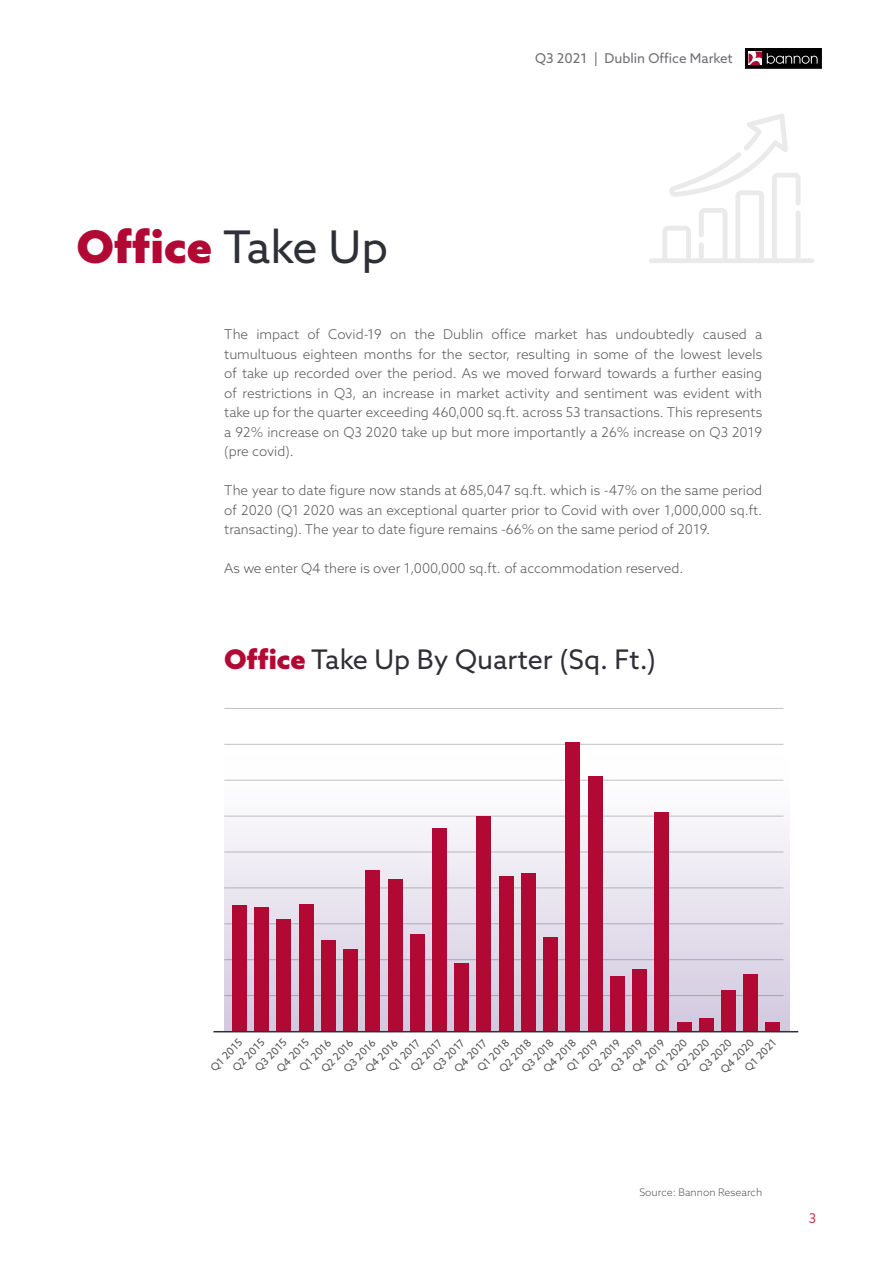
<style>
.page{position:relative;width:893px;height:1263px;background:#fff}
.page>*{position:absolute;margin:0;border:0;box-sizing:border-box;transform-origin:0 0}
.t1{font:900 45px "Azo Sans";color:#b10933}
.t2{font:27px "Azo Sans";color:#2f2f37}
.t3{font:300 13.5px/19.5px "Azo Sans";color:#575756;text-align:justify}
.t4{font:13.5px "Azo Sans";color:#6d6d73}
.t5{font:13.5px "Azo Sans";color:#c1454f}
.t6{font:10.5px "Azo Sans";color:#575756}
.t7{font:300 10.5px "Azo Sans";color:#575756}
.s1{font-weight:400;color:#2f2f37}
.s2{font-weight:900;color:#b10933}
</style>
<div class="page">
<svg style="left:224px;top:754px;width:566px;height:277px"></svg>
<svg style="left:649px;top:114px;width:165px;height:149px"></svg>
<hr style="left:224px;top:995px;width:559px;height:1px;background:#2f2f37">
<hr style="left:224px;top:852px;width:559px;height:1px;background:#2f2f37">
<hr style="left:224px;top:923px;width:559px;height:1px;background:#2f2f37">
<hr style="left:224px;top:780px;width:559px;height:1px;background:#2f2f37">
<hr style="left:224px;top:959px;width:559px;height:1px;background:#2f2f37">
<hr style="left:224px;top:816px;width:559px;height:1px;background:#2f2f37">
<hr style="left:224px;top:887px;width:559px;height:1px;background:#2f2f37">
<hr style="left:224px;top:744px;width:559px;height:1px;background:#2f2f37">
<hr style="left:224px;top:708px;width:559px;height:1px;background:#2f2f37">
<div style="left:744px;top:48px;width:78px;height:21px;background:#f6f6f6"></div>
<svg style="left:745px;top:48px;width:77px;height:21px"></svg>
<div style="left:745px;top:49px;width:76px;height:19px;background:#000"></div>
<div style="left:745px;top:48px;width:76px;height:20px;border:1px solid #000"></div>
<svg style="left:748px;top:52px;width:70px;height:13px"></svg>
<div style="left:232px;top:905px;width:15px;height:126px;background:#b10933"></div>
<div style="left:277px;top:919px;width:14px;height:112px;background:#b10933"></div>
<div style="left:321px;top:940px;width:15px;height:91px;background:#b10933"></div>
<div style="left:366px;top:870px;width:14px;height:161px;background:#b10933"></div>
<div style="left:410px;top:935px;width:14px;height:96px;background:#b10933"></div>
<div style="left:455px;top:963px;width:14px;height:68px;background:#b10933"></div>
<div style="left:499px;top:877px;width:14px;height:154px;background:#b10933"></div>
<div style="left:543px;top:937px;width:15px;height:94px;background:#b10933"></div>
<div style="left:588px;top:776px;width:14px;height:255px;background:#b10933"></div>
<div style="left:632px;top:969px;width:15px;height:62px;background:#b10933"></div>
<div style="left:677px;top:1022px;width:14px;height:9px;background:#b10933"></div>
<div style="left:721px;top:990px;width:15px;height:41px;background:#b10933"></div>
<div style="left:766px;top:1022px;width:14px;height:9px;background:#b10933"></div>
<div style="left:254px;top:908px;width:15px;height:123px;background:#b10933"></div>
<div style="left:299px;top:904px;width:14px;height:127px;background:#b10933"></div>
<div style="left:343px;top:949px;width:15px;height:82px;background:#b10933"></div>
<div style="left:388px;top:879px;width:14px;height:152px;background:#b10933"></div>
<div style="left:432px;top:828px;width:15px;height:203px;background:#b10933"></div>
<div style="left:477px;top:817px;width:14px;height:214px;background:#b10933"></div>
<div style="left:521px;top:873px;width:15px;height:158px;background:#b10933"></div>
<div style="left:566px;top:743px;width:14px;height:288px;background:#b10933"></div>
<div style="left:610px;top:976px;width:14px;height:55px;background:#b10933"></div>
<div style="left:655px;top:812px;width:14px;height:219px;background:#b10933"></div>
<div style="left:699px;top:1018px;width:14px;height:13px;background:#b10933"></div>
<div style="left:743px;top:974px;width:15px;height:57px;background:#b10933"></div>
<hr style="left:213px;top:1031px;width:585px;height:1px;background:#2f2f37">
<h1 class="t1" style="left:77px;top:217px;width:313px">Office <span class="s1">Take Up</span></h1>
<p class="t4" style="left:535px;top:49px;width:199px">Q3 2021 | Dublin Office Market</p>
<p class="t3" style="left:224px;top:325px;width:539px">The impact of Covid-19 on the Dublin office market has undoubtedly caused a tumultuous eighteen months for the sector, resulting in some of the lowest levels of take up recorded over the period. As we moved forward towards a further easing of restrictions in Q3, an increase in market activity and sentiment was evident with take up for the quarter exceeding 460,000 sq.ft. across 53 transactions. This represents a 92% increase on Q3 2020 take up but more importantly a 26% increase on Q3 2019 (pre covid).</p>
<p class="t3" style="left:224px;top:480px;width:539px">The year to date figure now stands at 685,047 sq.ft. which is -47% on the same period of 2020 (Q1 2020 was an exceptional quarter prior to Covid with over 1,000,000 sq.ft. transacting). The year to date figure remains -66% on the same period of 2019.</p>
<p class="t3" style="left:224px;top:558px;width:461px">As we enter Q4 there is over 1,000,000 sq.ft. of accommodation reserved.</p>
<h2 class="t2" style="left:224px;top:641px;width:433px"><span class="s2">Office</span> Take Up By Quarter (Sq. Ft.)</h2>
<p class="t6" style="left:386px;top:1065px;width:42px;rotate:-46deg">Q1 2017</p>
<p class="t6" style="left:430px;top:1065px;width:42px;rotate:-46deg">Q3 2017</p>
<p class="t6" style="left:407px;top:1065px;width:42px;rotate:-46deg">Q2 2017</p>
<p class="t6" style="left:451px;top:1066px;width:43px;rotate:-46deg">Q4 2017</p>
<p class="t6" style="left:563px;top:1065px;width:42px;rotate:-46deg">Q1 2019</p>
<p class="t6" style="left:608px;top:1065px;width:42px;rotate:-46deg">Q3 2019</p>
<p class="t6" style="left:585px;top:1065px;width:42px;rotate:-46deg">Q2 2019</p>
<p class="t6" style="left:629px;top:1066px;width:43px;rotate:-46deg">Q4 2019</p>
<p class="t6" style="left:474px;top:1065px;width:42px;rotate:-46deg">Q1 2018</p>
<p class="t6" style="left:518px;top:1065px;width:43px;rotate:-46deg">Q3 2018</p>
<p class="t6" style="left:208px;top:1064px;width:41px;rotate:-46deg">Q1 2015</p>
<p class="t6" style="left:496px;top:1065px;width:43px;rotate:-46deg">Q2 2018</p>
<p class="t6" style="left:252px;top:1065px;width:42px;rotate:-46deg">Q3 2015</p>
<p class="t6" style="left:540px;top:1066px;width:43px;rotate:-46deg">Q4 2018</p>
<p class="t6" style="left:230px;top:1065px;width:42px;rotate:-46deg">Q2 2015</p>
<p class="t6" style="left:273px;top:1065px;width:43px;rotate:-46deg">Q4 2015</p>
<p class="t6" style="left:652px;top:1065px;width:43px;rotate:-46deg">Q1 2020</p>
<p class="t6" style="left:696px;top:1066px;width:43px;rotate:-46deg">Q3 2020</p>
<p class="t6" style="left:674px;top:1066px;width:43px;rotate:-46deg">Q2 2020</p>
<p class="t6" style="left:718px;top:1066px;width:44px;rotate:-46deg">Q4 2020</p>
<p class="t6" style="left:296px;top:1065px;width:42px;rotate:-46deg">Q1 2016</p>
<p class="t6" style="left:340px;top:1065px;width:42px;rotate:-46deg">Q3 2016</p>
<p class="t6" style="left:318px;top:1065px;width:43px;rotate:-46deg">Q2 2016</p>
<p class="t6" style="left:362px;top:1066px;width:43px;rotate:-46deg">Q4 2016</p>
<p class="t6" style="left:742px;top:1065px;width:42px;rotate:-46deg">Q1 2021</p>
<p class="t7" style="left:639px;top:1185px;width:124px">Source: Bannon Research</p>
<p class="t5" style="left:809px;top:1209px;width:9px">3</p>
</div>
